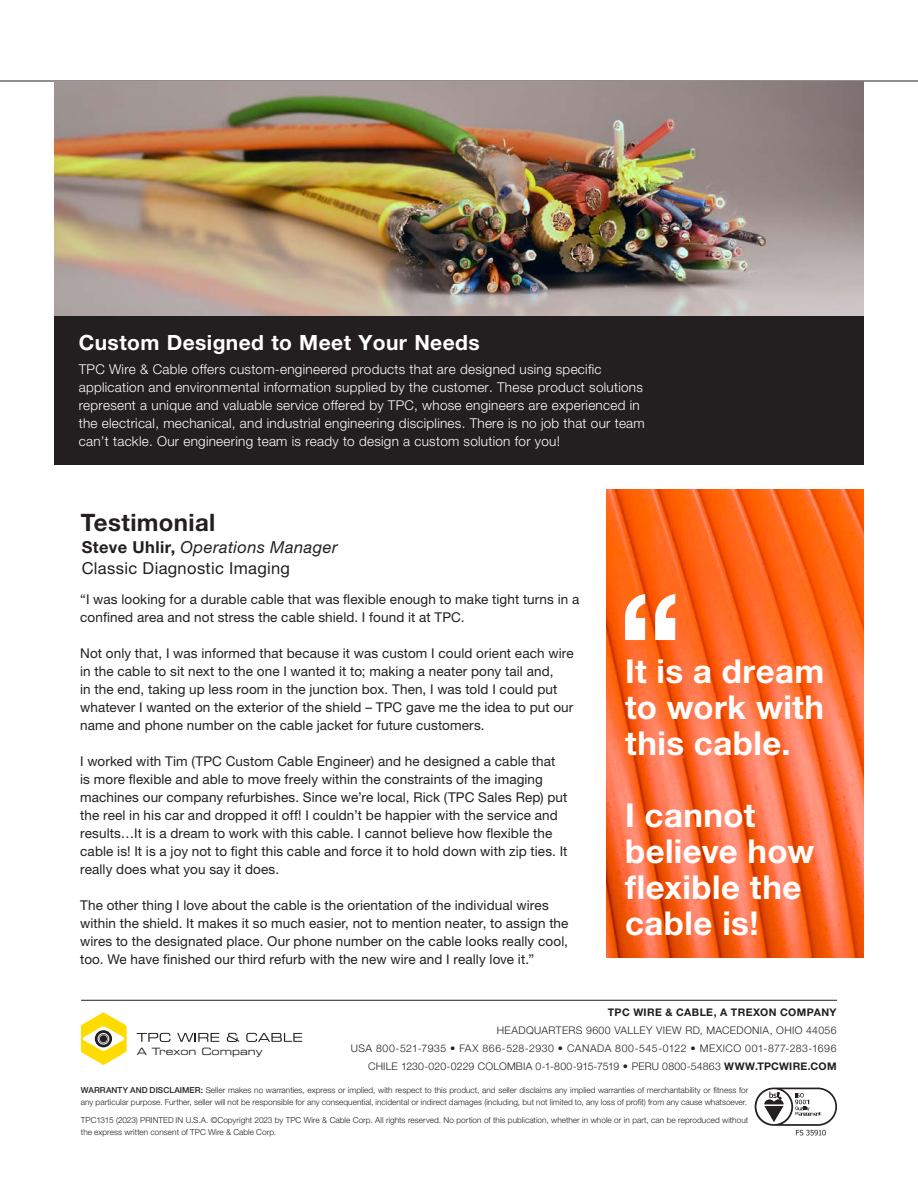
<style>
.page{position:relative;width:918px;height:1188px;background:#fff}
.page>*{position:absolute;margin:0;border:0;box-sizing:border-box;transform-origin:0 0}
.t1{font:700 33px/36px "Helvetica Neue LT Std";letter-spacing:.015em;color:#fff;text-align:justify}
.t2{font:700 24px "Helvetica Neue LT Std";letter-spacing:.015em;color:#231f20}
.t3{font:700 21px "Helvetica Neue LT Std";letter-spacing:.02em;color:#fff}
.t4{font:italic 16.5px "Helvetica Neue LT Std";letter-spacing:.03em;color:#231f20}
.t5{font:16.5px "Helvetica Neue LT Std";letter-spacing:.02em;color:#231f20}
.t6{font:13.5px/18px "Helvetica Neue LT Std";letter-spacing:.01em;color:#231f20}
.C_F_B_Heads{font:300 13.5px/18px "Helvetica Neue LT Std";letter-spacing:.02em;color:#fff}
.t7{font:300 10.5px/18px "Helvetica Neue LT Std";letter-spacing:.035em;color:#231f20;text-align:right}
.t8{font:10.05px "Eurostile LT Std Ex 2";color:#231f20}
.t9{font:300 8.25px/12px "Helvetica Neue LT Std";letter-spacing:.005em;color:#231f20}
.s1{font-weight:700;font-style:normal}
.s2{font-weight:700}
.s3{font-weight:500}
</style>
<div class="page">
<svg style="left:755px;top:1088px;width:82px;height:47px"></svg>
<hr style="left:81px;top:1000px;width:756px;height:1px;background:#231f20">
<hr style="left:0;top:81px;width:918px;height:1px;background:#231f20">
<img style="left:606px;top:489px;width:258px;height:468px">
<svg style="left:625px;top:594px;width:50px;height:46px"></svg>
<svg style="left:81px;top:1013px;width:45px;height:51px"></svg>
<div style="left:100px;top:1035px;width:7px;height:7px;background:#231f20;border-radius:50%"></div>
<svg style="left:137px;top:1033px;width:33px;height:9px"></svg>
<svg style="left:177px;top:1033px;width:42px;height:9px"></svg>
<svg style="left:227px;top:1033px;width:12px;height:9px"></svg>
<svg style="left:246px;top:1033px;width:56px;height:9px"></svg>
<div style="left:54px;top:315px;width:810px;height:149px;background:#231f20"></div>
<img style="left:54px;top:81px;width:810px;height:234px">
<p class="t3" style="left:79px;top:329px;width:403px">Custom Designed to Meet Your Needs</p>
<p class="C_F_B_Heads" style="left:79px;top:360px;width:568px">TPC Wire &amp; Cable offers custom-engineered products that are designed using specific application and environmental information supplied by the customer. These product solutions represent a unique and valuable service offered by TPC, whose engineers are experienced in the electrical, mechanical, and industrial engineering disciplines. There is no job that our team can’t tackle. Our engineering team is ready to design a custom solution for you!</p>
<p class="t2" style="left:81px;top:508px;width:136px">Testimonial</p>
<p class="t4" style="left:82px;top:537px;width:257px"><span class="s1">Steve Uhlir,</span> Operations Manager</p>
<p class="t5" style="left:82px;top:559px;width:210px">Classic Diagnostic Imaging</p>
<p class="t6" style="left:80px;top:590px;width:501px">“I was looking for a durable cable that was flexible enough to make tight turns in a confined area and not stress the cable shield. I found it at TPC.</p>
<p class="t6" style="left:80px;top:644px;width:495px">Not only that, I was informed that because it was custom I could orient each wire in the cable to sit next to the one I wanted it to; making a neater pony tail and,<br>in the end, taking up less room in the junction box. Then, I was told I could put whatever I wanted on the exterior of the shield – TPC gave me the idea to put our name and phone number on the cable jacket for future customers.</p>
<p class="t6" style="left:80px;top:752px;width:489px">I worked with Tim (TPC Custom Cable Engineer) and he designed a cable that is more flexible and able to move freely within the constraints of the imaging machines our company refurbishes. Since we’re local, Rick (TPC Sales Rep) put the reel in his car and dropped it off! I couldn’t be happier with the service and results…It is a dream to work with this cable. I cannot believe how flexible the cable is! It is a joy not to fight this cable and force it to hold down with zip ties. It really does what you say it does.</p>
<p class="t6" style="left:80px;top:896px;width:490px">The other thing I love about the cable is the orientation of the individual wires within the shield. It makes it so much easier, not to mention neater, to assign the wires to the designated place. Our phone number on the cable looks really cool, too. We have finished our third refurb with the new wire and I really love it.”</p>
<p class="t1" style="left:625px;top:652px;width:201px">It is a dream to work with this cable.</p>
<p class="t1" style="left:625px;top:796px;width:191px;text-align:left">I cannot believe how flexible the cable is!</p>
<p class="t8" style="left:137px;top:1045px;width:127px">A Trexon Company</p>
<p class="t7" style="left:351px;top:1003px;width:487px"><span class="s2">TPC WIRE &amp; CABLE, A TREXON COMPANY<br></span>HEADQUARTERS 9600 VALLEY VIEW RD, MACEDONIA, OHIO 44056<br>USA 800-521-7935 • FAX 866-528-2930 • CANADA 800-545-0122 • MEXICO 001-877-283-1696<br>CHILE 1230-020-0229 COLOMBIA 0-1-800-915-7519 • PERU 0800-54863 <span class="s2">WWW.TPCWIRE.COM</span></p>
<p class="t9" style="left:81px;top:1084px;width:669px"><span class="s3">WARRANTY AND DISCLAIMER:</span> Seller makes no warranties, express or implied, with respect to this product, and seller disclaims any implied warranties of merchantability or fitness for any particular purpose. Further, seller will not be responsible for any consequential, incidental or indirect damages (including, but not limited to, any loss of profit) from any cause whatsoever.</p>
<p class="t9" style="left:81px;top:1114px;width:669px">TPC1315 (2023) PRINTED IN U.S.A. ©Copyright 2023 by TPC Wire &amp; Cable Corp. All rights reserved. No portion of this publication, whether in whole or in part, can be reproduced without the express written consent of TPC Wire &amp; Cable Corp.</p>
</div>
